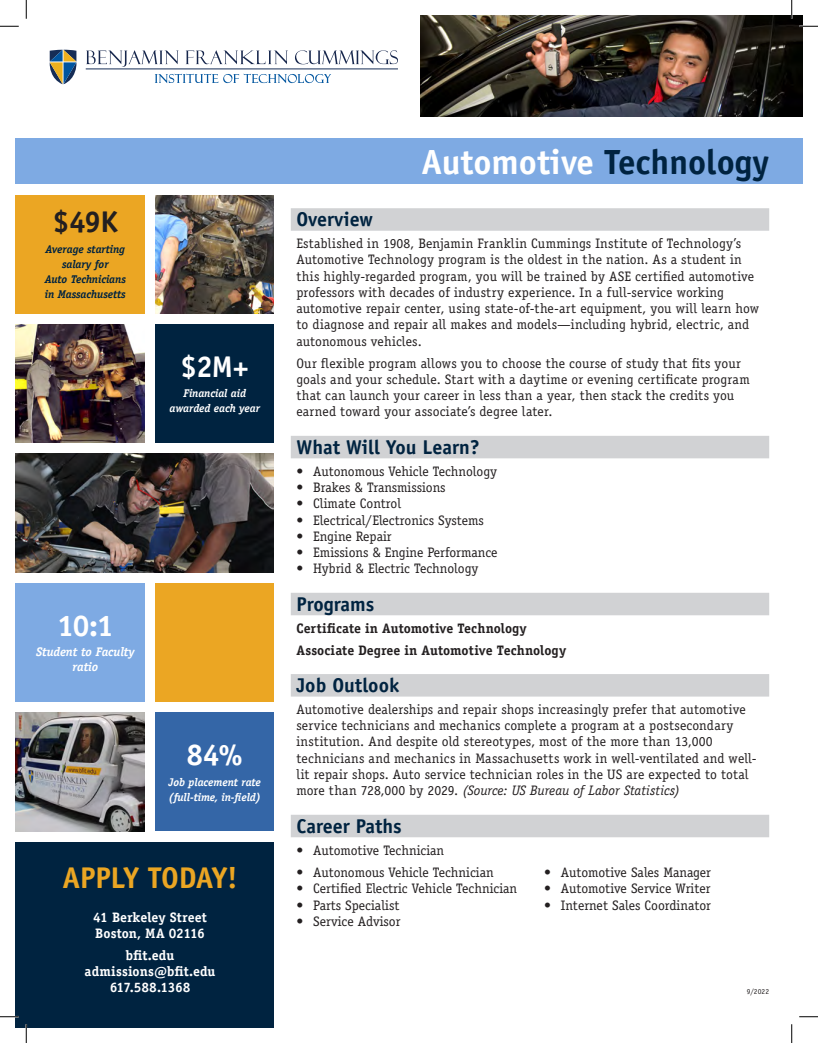
<style>
.page{position:relative;width:818px;height:1043px;background:#fff}
.page>*{position:absolute;margin:0;border:0;box-sizing:border-box;transform-origin:0 0}
.t1{font:700 35px "Officina Sans Std";color:#fff}
.t2{font:700 30px "Officina Sans Std";letter-spacing:-.015em;color:#eba623}
.t3{font:700 30px "Officina Sans Std";color:#fff}
.t4{font:700 30px "Officina Sans Std";color:#231f20}
.t5{font:700 20px "Officina Sans Std";color:#002340}
.t6{font:13.75px/16.2px "Officina Serif Std";color:#231f20}
.t7{font:700 13.75px/21.9px "Officina Serif Std";letter-spacing:.005em;color:#231f20}
.t8{font:700 13.75px/16.2px "Officina Serif Std";letter-spacing:.005em;color:#fff}
.t9{font:italic 700 12.5px/15px "Officina Serif Std";letter-spacing:-.01em;color:#fff;text-align:center}
.t10{font:italic 700 11.25px/15px "Officina Serif Std";letter-spacing:-.01em;color:#fff;text-align:center}
.t11{font:italic 700 11.25px/15px "Officina Serif Std";letter-spacing:-.01em;color:#002340;text-align:center}
.t12{font:7.5px "Officina Sans Std";color:#231f20}
.s1{color:#002340}
.s2{font-style:italic}
</style>
<div class="page">
<svg style="left:155px;top:74px;width:176px;height:9px"></svg>
<svg style="left:49px;top:49px;width:28px;height:36px"></svg>
<hr style="left:86px;top:69px;width:312px;height:1px;background:#162d56">
<svg style="left:86px;top:50px;width:312px;height:17px"></svg>
<div style="left:15px;top:842px;width:259px;height:186px;background:#002340"></div>
<img style="left:420px;top:15px;width:382px;height:101px">
<img style="left:156px;top:195px;width:118px;height:118px">
<img style="left:15px;top:324px;width:129px;height:118px">
<img style="left:15px;top:454px;width:259px;height:118px">
<img style="left:15px;top:712px;width:129px;height:119px">
<div style="left:15px;top:195px;width:129px;height:118px;background:#eba623"></div>
<div style="left:156px;top:324px;width:118px;height:118px;background:#002340"></div>
<div style="left:156px;top:583px;width:118px;height:118px;background:#eba623"></div>
<div style="left:15px;top:583px;width:129px;height:118px;background:#7eaae3"></div>
<div style="left:156px;top:712px;width:118px;height:119px;background:#3466a7"></div>
<div style="left:15px;top:139px;width:787px;height:45px;background:#7eaae3"></div>
<div style="left:291px;top:208px;width:478px;height:23px;background:#d1d2d4"></div>
<div style="left:291px;top:436px;width:478px;height:22px;background:#d1d2d4"></div>
<div style="left:291px;top:593px;width:478px;height:22px;background:#d1d2d4"></div>
<div style="left:291px;top:674px;width:478px;height:22px;background:#d1d2d4"></div>
<div style="left:291px;top:814px;width:478px;height:23px;background:#d1d2d4"></div>
<svg style="left:0;top:25px;width:19px;height:2px"></svg>
<svg style="left:799px;top:25px;width:19px;height:2px"></svg>
<svg style="left:0;top:1015px;width:19px;height:2px"></svg>
<svg style="left:799px;top:1016px;width:19px;height:1px"></svg>
<svg style="left:25px;top:0;width:2px;height:19px"></svg>
<svg style="left:25px;top:1024px;width:2px;height:18px"></svg>
<svg style="left:790px;top:0;width:2px;height:19px"></svg>
<svg style="left:791px;top:1024px;width:1px;height:18px"></svg>
<h2 class="t4" style="left:53px;top:203px;width:66px">$49K</h2>
<p class="t11" style="left:45px;top:241px;width:83px">Average starting salary for<br>Auto Technicians in Massachusetts</p>
<h2 class="t3" style="left:180px;top:348px;width:70px">$2M+</h2>
<p class="t10" style="left:169px;top:386px;width:92px">Financial aid awarded each year</p>
<h2 class="t3" style="left:57px;top:606px;width:58px">10:1</h2>
<p class="t9" style="left:36px;top:644px;width:100px">Student to Faculty ratio</p>
<h2 class="t3" style="left:186px;top:736px;width:58px">84%</h2>
<p class="t10" style="left:168px;top:774px;width:94px;text-align:left">Job placement rate (full-time, in-field)</p>
<h2 class="t2" style="left:62px;top:859px;width:177px">APPLY TODAY!</h2>
<p class="t8" style="left:93px;top:908px;width:115px">41 Berkeley Street<br>Boston, MA 02116</p>
<p class="t8" style="left:85px;top:946px;width:132px;text-align:center">bfit.edu admissions@bfit.edu<br>617.588.1368</p>
<h1 class="t1" style="left:421px;top:140px;width:349px">Automotive <span class="s1">Technology</span></h1>
<h3 class="t5" style="left:296px;top:207px;width:78px">Overview</h3>
<p class="t6" style="left:296px;top:235px;width:464px">Established in 1908, Benjamin Franklin Cummings Institute of Technology’s Automotive Technology program is the oldest in the nation. As a student in this highly-regarded program, you will be trained by ASE certified automotive professors with decades of industry experience. In a full-service working automotive repair center, using state-of-the-art equipment, you will learn how to diagnose and repair all makes and models—including hybrid, electric, and autonomous vehicles.</p>
<p class="t6" style="left:296px;top:355px;width:455px">Our flexible program allows you to choose the course of study that fits your goals and your schedule. Start with a daytime or evening certificate program that can launch your career in less than a year, then stack the credits you earned toward your associate’s degree later.</p>
<h3 class="t5" style="left:296px;top:434px;width:185px">What Will You Learn?</h3>
<p class="t6" style="left:296px;top:463px;width:202px">• Autonomous Vehicle Technology</p>
<p class="t6" style="left:296px;top:479px;width:151px">• Brakes &amp; Transmissions</p>
<p class="t6" style="left:296px;top:495px;width:106px">• Climate Control</p>
<p class="t6" style="left:296px;top:512px;width:189px">• Electrical/Electronics Systems</p>
<p class="t6" style="left:296px;top:528px;width:97px">• Engine Repair</p>
<p class="t6" style="left:296px;top:544px;width:203px">• Emissions &amp; Engine Performance</p>
<p class="t6" style="left:296px;top:560px;width:183px">• Hybrid &amp; Electric Technology</p>
<h3 class="t5" style="left:296px;top:591px;width:79px">Programs</h3>
<p class="t7" style="left:296px;top:617px;width:271px">Certificate in Automotive Technology<br>Associate Degree in Automotive Technology</p>
<h3 class="t5" style="left:296px;top:672px;width:104px">Job Outlook</h3>
<p class="t6" style="left:296px;top:701px;width:461px">Automotive dealerships and repair shops increasingly prefer that automotive service technicians and mechanics complete a program at a postsecondary institution. And despite old stereotypes, most of the more than 13,000 technicians and mechanics in Massachusetts work in well-ventilated and well&shy;lit repair shops. Auto service technician roles in the US are expected to total more than 728,000 by 2029. <span class="s2">(Source: US Bureau of Labor Statistics)</span></p>
<h3 class="t5" style="left:296px;top:813px;width:107px">Career Paths</h3>
<p class="t6" style="left:296px;top:842px;width:149px">• Automotive Technician</p>
<p class="t6" style="left:296px;top:864px;width:199px">• Autonomous Vehicle Technician</p>
<p class="t6" style="left:296px;top:880px;width:222px">• Certified Electric Vehicle Technician</p>
<p class="t6" style="left:296px;top:896px;width:104px">• Parts Specialist</p>
<p class="t6" style="left:296px;top:913px;width:106px">• Service Advisor</p>
<p class="t6" style="left:544px;top:864px;width:168px">• Automotive Sales Manager</p>
<p class="t6" style="left:544px;top:880px;width:168px">• Automotive Service Writer</p>
<p class="t6" style="left:544px;top:896px;width:168px">• Internet Sales Coordinator</p>
<p class="t12" style="left:746px;top:987px;width:24px">9/2022</p>
</div>
